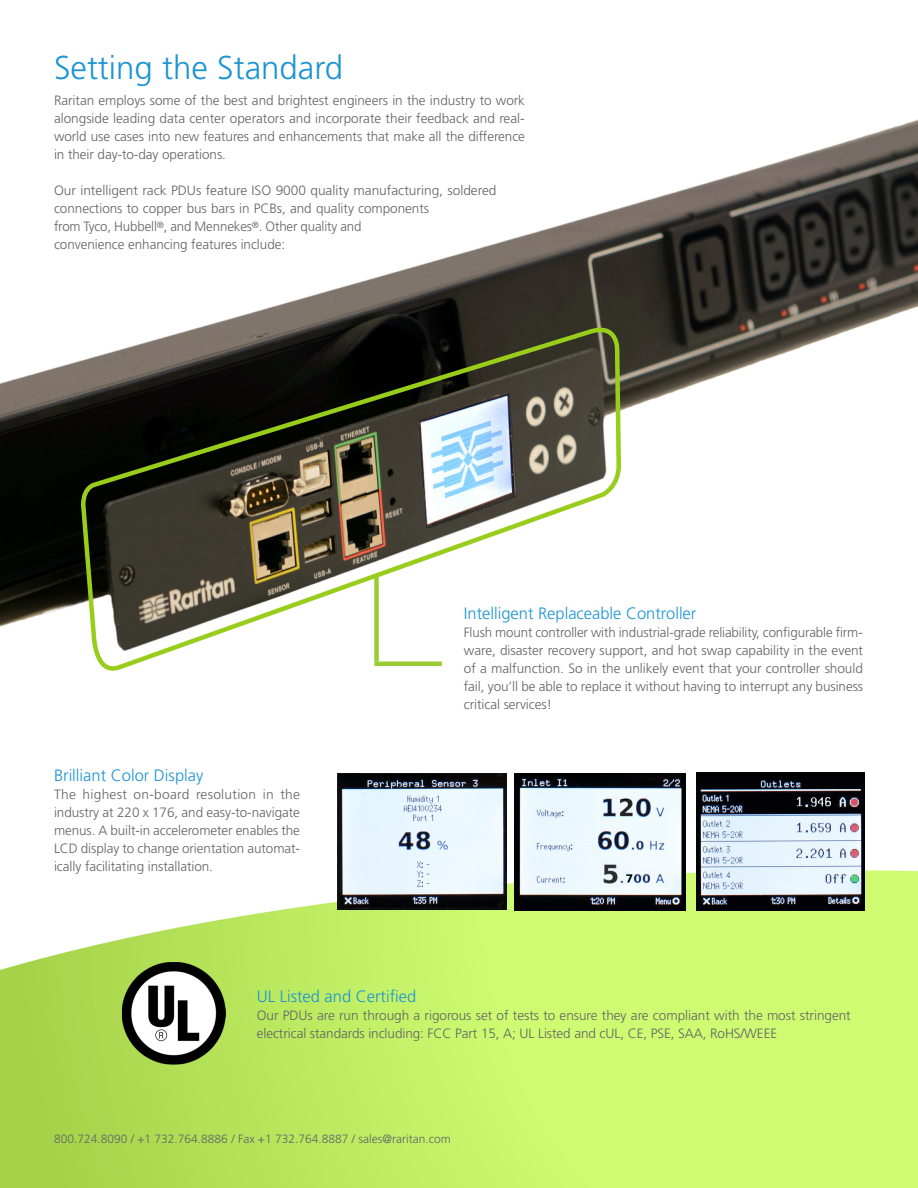
<style>
.page{position:relative;width:918px;height:1188px;background:#fff}
.page>*{position:absolute;margin:0;border:0;box-sizing:border-box;transform-origin:0 0}
.Blue_Headline{font:300 33px "Frutiger LT Std";color:#1c94d2}
.Title_Main_Feature{font:300 16.5px "Frutiger LT Std";color:#1c94d2}
.Main_Feature_Copy__j{font:300 13.5px/18px "Frutiger LT Std";letter-spacing:-.005em;color:#636365;text-align:justify}
.t1{font:300 12px "Frutiger LT Std";color:#636467}
</style>
<div class="page">
<img style="left:0;top:848px;width:918px;height:340px">
<img style="left:0;top:119px;width:918px;height:508px">
<img style="left:122px;top:961px;width:103px;height:104px">
<svg style="left:79px;top:119px;width:544px;height:552px"></svg>
<img style="left:337px;top:774px;width:169px;height:136px">
<img style="left:515px;top:774px;width:170px;height:136px">
<img style="left:696px;top:772px;width:168px;height:138px">
<p class="Blue_Headline" style="left:54px;top:49px;width:291px">Setting the Standard</p>
<p class="Main_Feature_Copy__j" style="left:54px;top:92px;width:473px">Raritan employs some of the best and brightest engineers in the industry to work alongside leading data center operators and incorporate their feedback and real&shy;world use cases into new features and enhancements that make all the difference in their day-to-day operations.</p>
<p class="Main_Feature_Copy__j" style="left:54px;top:182px;width:444px;text-align:left">Our intelligent rack PDUs feature ISO 9000 quality manufacturing, soldered connections to copper bus bars in PCBs, and quality components<br>from Tyco, Hubbell<sup>®</sup>, and Mennekes<sup>®</sup>. Other quality and<br>convenience enhancing features include:</p>
<p class="Title_Main_Feature" style="left:54px;top:766px;width:151px">Brilliant Color Display</p>
<p class="Main_Feature_Copy__j" style="left:54px;top:786px;width:248px">The highest on-board resolution in the industry at 220 x 176, and easy-to-navigate menus. A built-in accelerometer enables the LCD display to change orientation automat&shy;ically facilitating installation.</p>
<p class="Title_Main_Feature" style="left:464px;top:604px;width:234px">Intelligent Replaceable Controller</p>
<p class="Main_Feature_Copy__j" style="left:464px;top:624px;width:401px">Flush mount controller with industrial-grade reliability, configurable firm&shy;ware, disaster recovery support, and hot swap capability in the event of a malfunction. So in the unlikely event that your controller should fail, you’ll be able to replace it without having to interrupt any business critical services!</p>
<p class="Title_Main_Feature" style="left:257px;top:987px;width:161px">UL Listed and Certified</p>
<p class="Main_Feature_Copy__j" style="left:257px;top:1007px;width:596px">Our PDUs are run through a rigorous set of tests to ensure they are compliant with the most stringent electrical standards including: FCC Part 15, A; UL Listed and cUL, CE, PSE, SAA, RoHS/WEEE</p>
<p class="t1" style="left:54px;top:1132px;width:398px">800.724.8090 / +1 732.764.8886 / Fax +1 732.764.8887 / sales@raritan.com</p>
</div>
